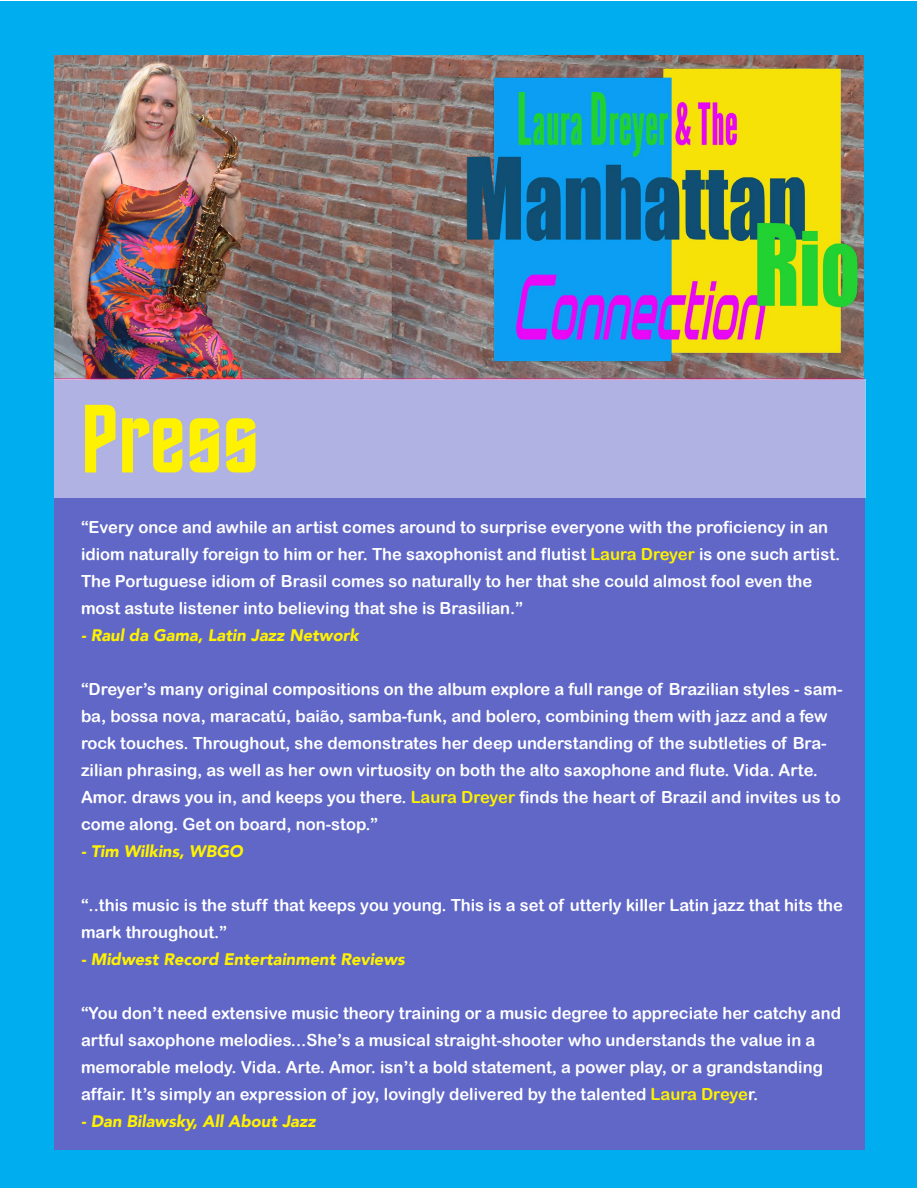
<style>
.page{position:relative;width:918px;height:1188px;background:#fff}
.page>*{position:absolute;margin:0;border:0;box-sizing:border-box;transform-origin:0 0}
.t1{font:97.5px "Horizon BT";color:#fff200}
.t2{font:16.65px/27px "Arial Rounded MT Bold";color:#fff}
.t3{font:italic 900 16.65px "Avenir";color:#fff200}
.s1{color:#fff200}
</style>
<div class="page">
<div style="left:1px;top:1px;width:916px;height:1186px;background:#00aeef"></div>
<img style="left:54px;top:56px;width:359px;height:324px">
<div style="left:55px;top:379px;width:810px;height:771px;background:#6067c6"></div>
<div style="left:54px;top:380px;width:812px;height:118px;background:#afb2e2"></div>
<img style="left:413px;top:55px;width:453px;height:420px">
<h1 class="t1" style="left:81px;top:388px;width:180px">Press</h1>
<p class="t2" style="left:81px;top:514px;width:761px">“Every once and awhile an artist comes around to surprise everyone with the proficiency in an idiom naturally foreign to him or her. The saxophonist and flutist <span class="s1">Laura Dreyer</span> is one such artist.<br>The Portuguese idiom of Brasil comes so naturally to her that she could almost fool even the most astute listener into believing that she is Brasilian.”</p>
<p class="t3" style="left:81px;top:622px;width:279px">- Raul da Gama, Latin Jazz Network</p>
<p class="t2" style="left:81px;top:676px;width:763px">“Dreyer’s many original compositions on the album explore a full range of Brazilian styles - sam&shy;ba, bossa nova, maracatú, baião, samba-funk, and bolero, combining them with jazz and a few rock touches. Throughout, she demonstrates her deep understanding of the subtleties of Bra&shy;zilian phrasing, as well as her own virtuosity on both the alto saxophone and flute. Vida. Arte.<br>Amor. draws you in, and keeps you there. <span class="s1">Laura Dreyer</span> finds the heart of Brazil and invites us to come along. Get on board, non-stop.”</p>
<p class="t3" style="left:81px;top:838px;width:163px">- Tim Wilkins, WBGO</p>
<p class="t2" style="left:81px;top:892px;width:763px">“..this music is the stuff that keeps you young. This is a set of utterly killer Latin jazz that hits the mark throughout.”</p>
<p class="t3" style="left:81px;top:946px;width:325px">- Midwest Record Entertainment Reviews</p>
<p class="t2" style="left:81px;top:1000px;width:762px">“You don’t need extensive music theory training or a music degree to appreciate her catchy and artful saxophone melodies...She’s a musical straight-shooter who understands the value in a memorable melody. Vida. Arte. Amor. isn’t a bold statement, a power play, or a grandstanding affair. It’s simply an expression of joy, lovingly delivered by the talented <span class="s1">Laura Dreye</span>r.</p>
<p class="t3" style="left:81px;top:1108px;width:236px">- Dan Bilawsky, All About Jazz</p>
</div>
